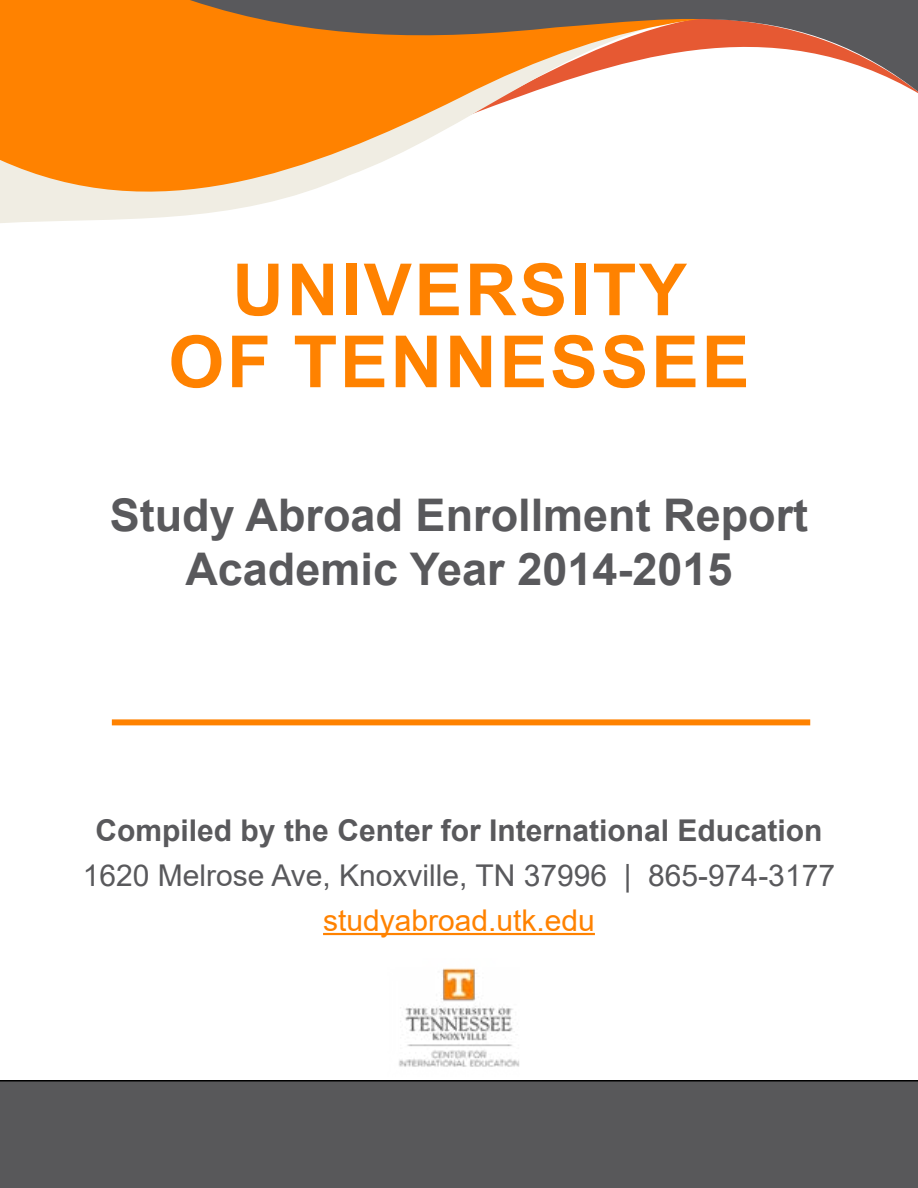
<style>
.page{position:relative;width:918px;height:1188px;background:#fff}
.page>*{position:absolute;margin:0;border:0;box-sizing:border-box;transform-origin:0 0}
.t1{font:700 72px/72px "Arial";letter-spacing:.035em;color:#ff8200;text-align:center}
.t2{font:700 45px/54px "Arial";color:#59595c;text-align:center}
.t3{font:30px "Arial";color:#59595c}
.t4{font:700 30px "Arial";color:#59595c}
.t5{font:30px "Arial";color:#ff8200}
</style>
<div class="page">
<svg style="left:0;top:0;width:524px;height:223px;fill:#ff8200"></svg>
<svg style="left:190px;top:0;width:728px;height:95px"></svg>
<div style="left:0;top:1080px;width:918px;height:108px;background:#58585a"></div>
<hr style="left:323px;top:933px;width:272px;height:2px;background:#ff8200">
<div style="left:112px;top:719px;width:698px;height:6px;background:#ff8200"></div>
<img style="left:376px;top:968px;width:166px;height:128px">
<h1 class="t1" style="left:168px;top:255px;width:583px">UNIVERSITY<br>OF TENNESSEE</h1>
<p class="t2" style="left:110px;top:489px;width:700px">Study Abroad Enrollment Report<br>Academic Year 2014-2015</p>
<p class="t4" style="left:96px;top:809px;width:728px">Compiled by the Center for International Education</p>
<p class="t3" style="left:83px;top:855px;width:754px">1620 Melrose Ave, Knoxville, TN 37996 | 865-974-3177</p>
<p class="t5" style="left:323px;top:900px;width:273px">studyabroad.utk.edu</p>
</div>
